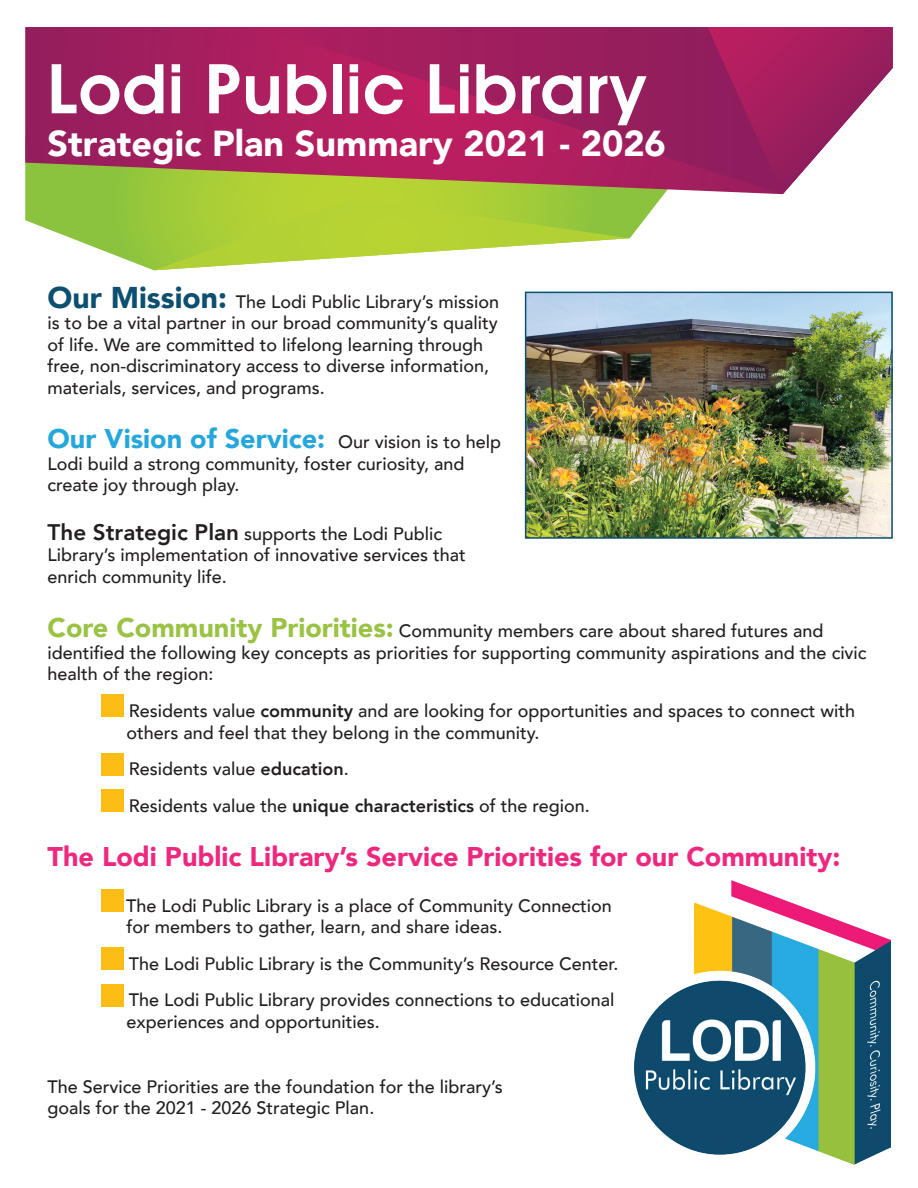
<style>
.page{position:relative;width:918px;height:1188px;background:#fff}
.page>*{position:absolute;margin:0;border:0;box-sizing:border-box;transform-origin:0 0}
.t1{font:600 69px "Avant Garde";color:#fff}
.t2{font:900 36px "Avenir";color:#fff}
.t3{font:900 27px "Avenir";color:#ee287e}
.t4{font:900 27px "Avenir";color:#25a7db}
.t5{font:500 18px/21.6px "Avenir";color:#231f20}
.s1{font-weight:900;font-size:30px;color:#0c4f6f}
.s2{font-weight:500;font-size:18px;color:#231f20}
.s3{font-weight:800;font-size:22.5px}
.s4{font-weight:900;font-size:27px;color:#9ac345}
.s5{font-weight:800}
</style>
<div class="page">
<svg style="left:25px;top:194px;width:639px;height:76px"></svg>
<svg style="left:25px;top:27px;width:231px;height:167px;background:#9e3958"></svg>
<svg style="left:783px;top:27px;width:110px;height:167px"></svg>
<svg style="left:256px;top:27px;width:527px;height:167px;background:#a7295c"></svg>
<svg style="left:154px;top:198px;width:476px;height:72px"></svg>
<img style="left:634px;top:880px;width:257px;height:285px">
<div style="left:102px;top:695px;width:22px;height:22px;background:#fcbe14"></div>
<div style="left:102px;top:753px;width:22px;height:22px;background:#fcbe14"></div>
<div style="left:102px;top:790px;width:22px;height:22px;background:#fcbe14"></div>
<div style="left:102px;top:889px;width:22px;height:23px;background:#fcbe14"></div>
<div style="left:102px;top:948px;width:22px;height:22px;background:#fcbe14"></div>
<div style="left:102px;top:984px;width:22px;height:22px;background:#fcbe14"></div>
<img style="left:528px;top:295px;width:362px;height:241px">
<div style="left:525px;top:292px;width:368px;height:247px;border:2px solid #0c4f6f"></div>
<h1 class="t1" style="left:48px;top:47px;width:602px">Lodi Public Library</h1>
<h2 class="t2" style="left:48px;top:113px;width:620px">Strategic Plan Summary 2021 - 2026</h2>
<p class="t5" style="left:48px;top:290px;width:453px"><span class="s1">Our Mission:</span> The Lodi Public Library’s mission is to be a vital partner in our broad community’s quality of life. We are committed to lifelong learning through free, non-discriminatory access to diverse information, materials, services, and programs.</p>
<h3 class="t4" style="left:48px;top:416px;width:455px">Our Vision of Service: <span class="s2">Our vision is to help</span></h3>
<p class="t5" style="left:48px;top:452px;width:419px">Lodi build a strong community, foster curiosity, and create joy through play.</p>
<p class="t5" style="left:48px;top:522px;width:420px"><span class="s3">The Strategic Plan</span> supports the Lodi Public<br>Library’s implementation of innovative services that enrich community life.</p>
<p class="t5" style="left:48px;top:619px;width:821px"><span class="s4">Core Community Priorities:</span> Community members care about shared futures and identified the following key concepts as priorities for supporting community aspirations and the civic health of the region:</p>
<p class="t5" style="left:127px;top:699px;width:730px">Residents value <span class="s5">community</span> and are looking for opportunities and spaces to connect with others and feel that they belong in the community.</p>
<p class="t5" style="left:129px;top:750px;width:463px;line-height:36.6px">Residents value <span class="s5">education</span>.<br>Residents value the <span class="s5">unique characteristics</span> of the region.</p>
<h3 class="t3" style="left:48px;top:833px;width:794px">The Lodi Public Library’s Service Priorities for our Community:</h3>
<p class="t5" style="left:126px;top:893px;width:487px">The Lodi Public Library is a place of Community Connection for members to gather, learn, and share ideas.</p>
<p class="t5" style="left:129px;top:944px;width:491px;line-height:36.6px">The Lodi Public Library is the Community’s Resource Center.<br>The Lodi Public Library provides connections to educational</p>
<p class="t5" style="left:127px;top:1010px;width:255px">experiences and opportunities.</p>
<p class="t5" style="left:48px;top:1075px;width:457px">The Service Priorities are the foundation for the library’s goals for the 2021 - 2026 Strategic Plan.</p>
</div>
